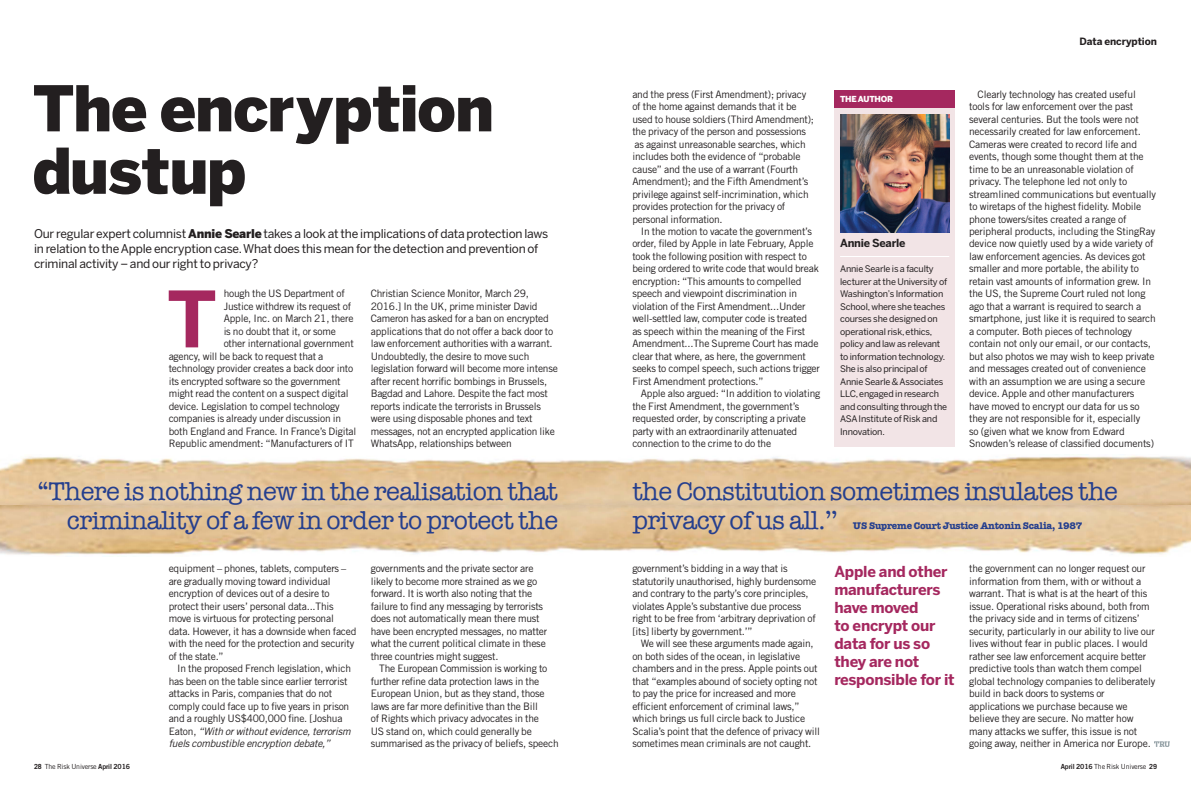
<style>
.page{position:relative;width:1191px;height:789px;background:#fff}
.page>*{position:absolute;margin:0;border:0;box-sizing:border-box;transform-origin:0 0}
.Standfirst{font:26px "American Typewriter";letter-spacing:-.02em;color:#253f8e}
.t1{font:700 15px/18px "Benton Sans";letter-spacing:-.015em;color:#a5285f}
.Standfirst-2{font:12px/15px "Benton Sans";letter-spacing:-.015em;color:#231f20}
.BentonBoxCopy{font:700 11px "Benton Sans";letter-spacing:-.02em;color:#231f20}
.Body_Copy{font:10.2px/12.5px "Trade Gothic";letter-spacing:-.02em;color:#231f20}
.Standfirst-3{font:700 10px "American Typewriter";letter-spacing:-.02em;color:#253f8e}
.Strapline_Right{font:700 10px "Benton Sans";letter-spacing:-.01em;color:#231f20}
.BentonBoxCopy-2{font:9px/12.5px "Benton Sans";letter-spacing:-.015em;color:#231f20}
.BoxCopyIndent{font:900 8.2px "Benton Sans";letter-spacing:-.03em;color:#fff}
.t2{font:7px "Trade Gothic";letter-spacing:-.02em;color:#231f20}
.s1{font-weight:900}
.s2{font-weight:700}
.s3{font-family:"Trade Gothic Bold Two"}
.s4{font-style:italic}
</style>
<div class="page">
<img style="left:0;top:454px;width:1191px;height:51px">
<svg style="left:0;top:505px;width:1191px;height:52px;fill:#e3c49c"></svg>
<svg style="left:34px;top:85px;width:457px;height:121px"></svg>
<svg style="left:169px;top:290px;width:46px;height:57px"></svg>
<svg style="left:1154px;top:741px;width:15px;height:5px"></svg>
<div style="left:834px;top:108px;width:121px;height:339px;background:#f2e4e6"></div>
<img style="left:840px;top:114px;width:109px;height:118px">
<hr style="left:840px;top:256px;width:109px;height:1px;background:#fff">
<div style="left:834px;top:90px;width:121px;height:17px;background:#a5285f"></div>
<p class="Standfirst-2" style="left:34px;top:226px;width:516px">Our regular expert columnist <span class="s1">Annie Searle</span> takes a look at the implications of data protection laws in relation to the Apple encryption case. What does this mean for the detection and prevention of criminal activity – and our right to privacy?</p>
<p class="Body_Copy" style="left:224px;top:287px;width:123px">hough the US Department of</p>
<p class="Body_Copy" style="left:224px;top:300px;width:129px">Justice withdrew its request of</p>
<p class="Body_Copy" style="left:224px;top:312px;width:131px">Apple, Inc. on March 21, there</p>
<p class="Body_Copy" style="left:224px;top:324px;width:114px">is no doubt that it, or some</p>
<p class="Body_Copy" style="left:224px;top:337px;width:132px">other international government</p>
<p class="Body_Copy" style="left:169px;top:349px;width:156px">agency, will be back to request that a</p>
<p class="Body_Copy" style="left:169px;top:362px;width:186px">technology provider creates a back door into</p>
<p class="Body_Copy" style="left:169px;top:374px;width:173px">its encrypted software so the government</p>
<p class="Body_Copy" style="left:169px;top:387px;width:181px">might read the content on a suspect digital</p>
<p class="Body_Copy" style="left:169px;top:399px;width:172px">device. Legislation to compel technology</p>
<p class="Body_Copy" style="left:169px;top:412px;width:174px">companies is already under discussion in</p>
<p class="Body_Copy" style="left:169px;top:424px;width:189px">both England and France. In France’s Digital</p>
<p class="Body_Copy" style="left:169px;top:437px;width:187px">Republic amendment: “Manufacturers of IT</p>
<p class="Body_Copy" style="left:371px;top:287px;width:189px">Christian Science Monitor, March 29, 2016.] In the UK, prime minister David Cameron has asked for a ban on encrypted applications that do not offer a back door to law enforcement authorities with a warrant.<br>Undoubtedly, the desire to move such legislation forward will become more intense after recent horrific bombings in Brussels, Bagdad and Lahore. Despite the fact most reports indicate the terrorists in Brussels were using disposable phones and text messages, not an encrypted application like WhatsApp, relationships between</p>
<p class="Standfirst" style="left:38px;top:471px;width:522px">“There is nothing new in the realisation that</p>
<p class="Body_Copy" style="left:632px;top:88px;width:183px">and the press (First Amendment); privacy of the home against demands that it be used to house soldiers (Third Amendment); the privacy of the person and possessions as against unreasonable searches, which includes both the evidence of “probable cause” and the use of a warrant (Fourth Amendment); and the Fifth Amendment’s privilege against self-incrimination, which provides protection for the privacy of personal information.</p>
<p class="Body_Copy" style="left:632px;top:225px;width:189px;text-indent:9px">In the motion to vacate the government’s order, filed by Apple in late February, Apple took the following position with respect to being ordered to write code that would break encryption: “This amounts to compelled speech and viewpoint discrimination in violation of the First Amendment...Under well-settled law, computer code is treated<br>as speech within the meaning of the First Amendment...The Supreme Court has made clear that where, as here, the government seeks to compel speech, such actions trigger First Amendment protections.”</p>
<p class="Body_Copy" style="left:632px;top:387px;width:189px;text-indent:9px">Apple also argued: “In addition to violating the First Amendment, the government’s requested order, by conscripting a private party with an extraordinarily attenuated connection to the crime to do the</p>
<p class="BoxCopyIndent" style="left:840px;top:94px;width:54px">THE AUTHOR</p>
<p class="BentonBoxCopy" style="left:840px;top:237px;width:67px">Annie Searle</p>
<p class="BentonBoxCopy-2" style="left:840px;top:262px;width:109px">Annie Searle is a faculty lecturer at the University of<br>Washington’s Information<br>School, where she teaches courses she designed on operational risk, ethics, policy and law as relevant to information technology.<br>She is also principal of<br>Annie Searle &amp; Associates<br>LLC, engaged in research and consulting through the<br>ASA Institute of Risk and<br>Innovation.</p>
<p class="Strapline_Right" style="left:1079px;top:35px;width:79px">Data encryption</p>
<p class="Body_Copy" style="left:969px;top:88px;width:189px;text-indent:9px">Clearly technology has created useful tools for law enforcement over the past several centuries. But the tools were not necessarily created for law enforcement.<br>Cameras were created to record life and events, though some thought them at the time to be an unreasonable violation of privacy. The telephone led not only to streamlined communications but eventually to wiretaps of the highest fidelity. Mobile phone towers/sites created a range of peripheral products, including the StingRay device now quietly used by a wide variety of law enforcement agencies. As devices got smaller and more portable, the ability to retain vast amounts of information grew. In the US, the Supreme Court ruled not long ago that a warrant is required to search a smartphone, just like it is required to search a computer. Both pieces of technology contain not only our email, or our contacts, but also photos we may wish to keep private and messages created out of convenience with an assumption we are using a secure device. Apple and other manufacturers have moved to encrypt our data for us so they are not responsible for it, especially<br>so (given what we know from Edward Snowden’s release of classified documents)</p>
<p class="Standfirst" style="left:632px;top:471px;width:487px">the Constitution sometimes insulates the</p>
<p class="Standfirst" style="left:67px;top:500px;width:493px">criminality of a few in order to protect the</p>
<p class="Standfirst" style="left:632px;top:500px;width:207px">privacy of us all.’’</p>
<p class="Standfirst-3" style="left:853px;top:516px;width:231px">US Supreme Court Justice Antonin Scalia, 1987</p>
<p class="t2" style="left:34px;top:761px;width:98px"><span class="s2">28</span> The Risk Universe <span class="s3">April 2016</span></p>
<p class="Body_Copy" style="left:169px;top:561px;width:189px">equipment – phones, tablets, computers – are gradually moving toward individual encryption of devices out of a desire to protect their users’ personal data...This move is virtuous for protecting personal data. However, it has a downside when faced with the need for the protection and security of the state.”</p>
<p class="Body_Copy" style="left:169px;top:661px;width:184px;text-indent:9px">In the proposed French legislation, which has been on the table since earlier terrorist attacks in Paris, companies that do not comply could face up to five years in prison and a roughly US$400,000 fine. [Joshua Eaton, <span class="s4">“With or without evidence, terrorism fuels combustible encryption debate,”</span></p>
<p class="Body_Copy" style="left:371px;top:561px;width:178px">governments and the private sector are likely to become more strained as we go forward. It is worth also noting that the failure to find any messaging by terrorists does not automatically mean there must have been encrypted messages, no matter what the current political climate in these three countries might suggest.</p>
<p class="Body_Copy" style="left:371px;top:661px;width:189px;text-indent:9px">The European Commission is working to further refine data protection laws in the European Union, but as they stand, those laws are far more definitive than the Bill<br>of Rights which privacy advocates in the<br>US stand on, which could generally be summarised as the privacy of beliefs, speech</p>
<p class="Body_Copy" style="left:632px;top:561px;width:185px">government’s bidding in a way that is statutorily unauthorised, highly burdensome and contrary to the party’s core principles, violates Apple’s substantive due process right to be free from ‘arbitrary deprivation of [its] liberty by government.’”</p>
<p class="Body_Copy" style="left:632px;top:636px;width:189px;text-indent:9px">We will see these arguments made again, on both sides of the ocean, in legislative chambers and in the press. Apple points out that “examples abound of society opting not to pay the price for increased and more efficient enforcement of criminal laws,” which brings us full circle back to Justice Scalia’s point that the defence of privacy will sometimes mean criminals are not caught.</p>
<p class="t1" style="left:834px;top:561px;width:122px">Apple and other manufacturers have moved<br>to encrypt our data for us so they are not responsible for it</p>
<p class="Body_Copy" style="left:969px;top:561px;width:188px">the government can no longer request our information from them, with or without a warrant. That is what is at the heart of this issue. Operational risks abound, both from the privacy side and in terms of citizens’ security, particularly in our ability to live our lives without fear in public places. I would rather see law enforcement acquire better predictive tools than watch them compel global technology companies to deliberately build in back doors to systems or applications we purchase because we believe they are secure. No matter how many attacks we suffer, this issue is not going away, neither in America nor Europe.</p>
<p class="t2" style="left:1060px;top:761px;width:98px"><span class="s3">April 2016</span> The Risk Universe <span class="s2">29</span></p>
</div>
